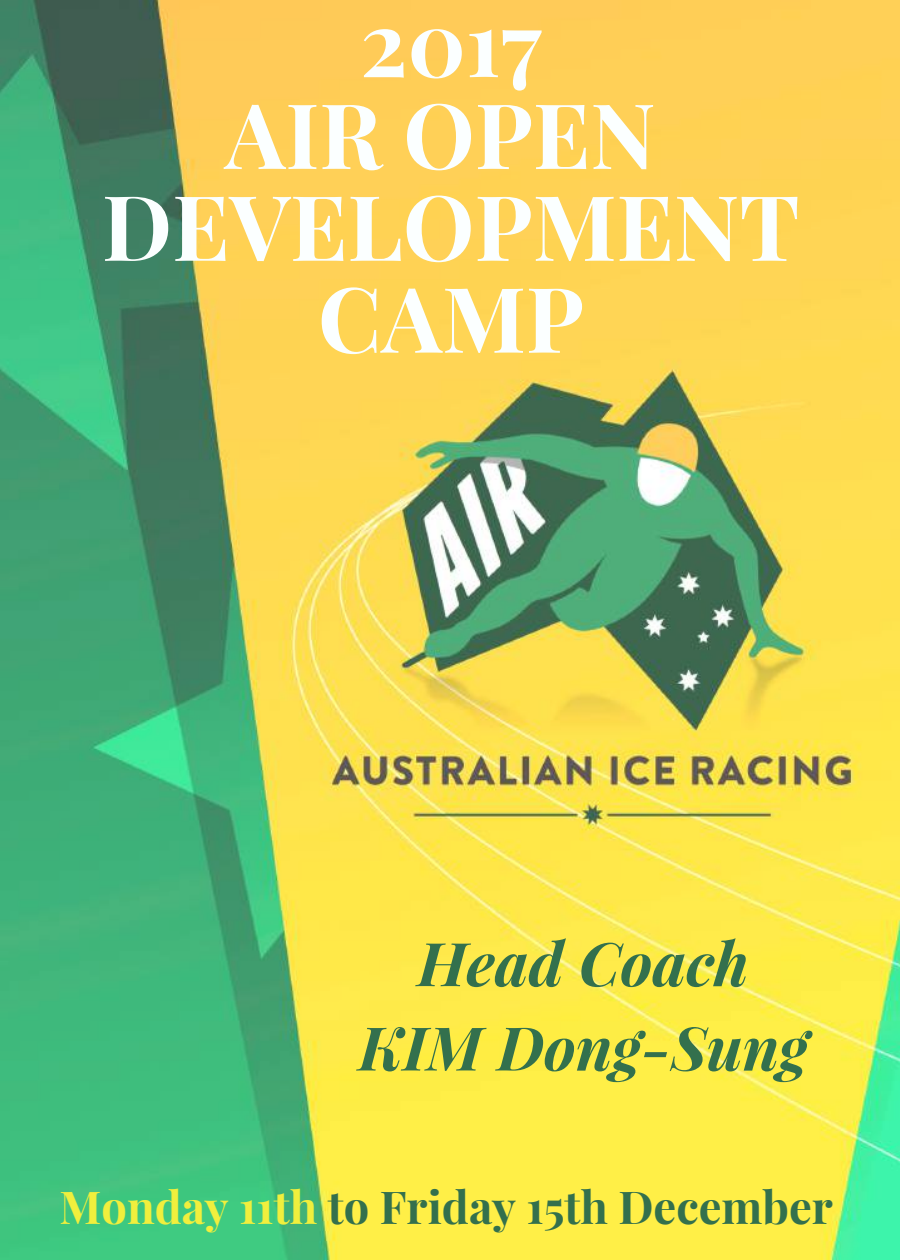
<style>
.page{position:relative;width:900px;height:1260px;background:#fff}
.page>*{position:absolute;margin:0;border:0;box-sizing:border-box;transform-origin:0 0}
.t1{font:700 90.5px/92px "Playfair Display";color:#fbffff;text-align:center}
.t2{font:italic 700 60.5px/84.5px "Playfair Display";color:#33704d;text-align:center}
.t3{font:700 45.25px "Playfair Display";color:#33704d}
.s1{color:#f0ef3d}
</style>
<div class="page">
<img style="left:0;top:0;width:900px;height:1260px">
<h1 class="t1" style="left:102px;top:-6px;width:699px">2017<br>AIR OPEN<br>DEVELOPMENT<br>CAMP</h1>
<h2 class="t2" style="left:359px;top:919px;width:451px">Head Coach<br>KIM Dong-Sung</h2>
<p class="t3" style="left:60px;top:1175px;width:775px"><span class="s1">Monday 11th</span> to Friday 15th December</p>
</div>
